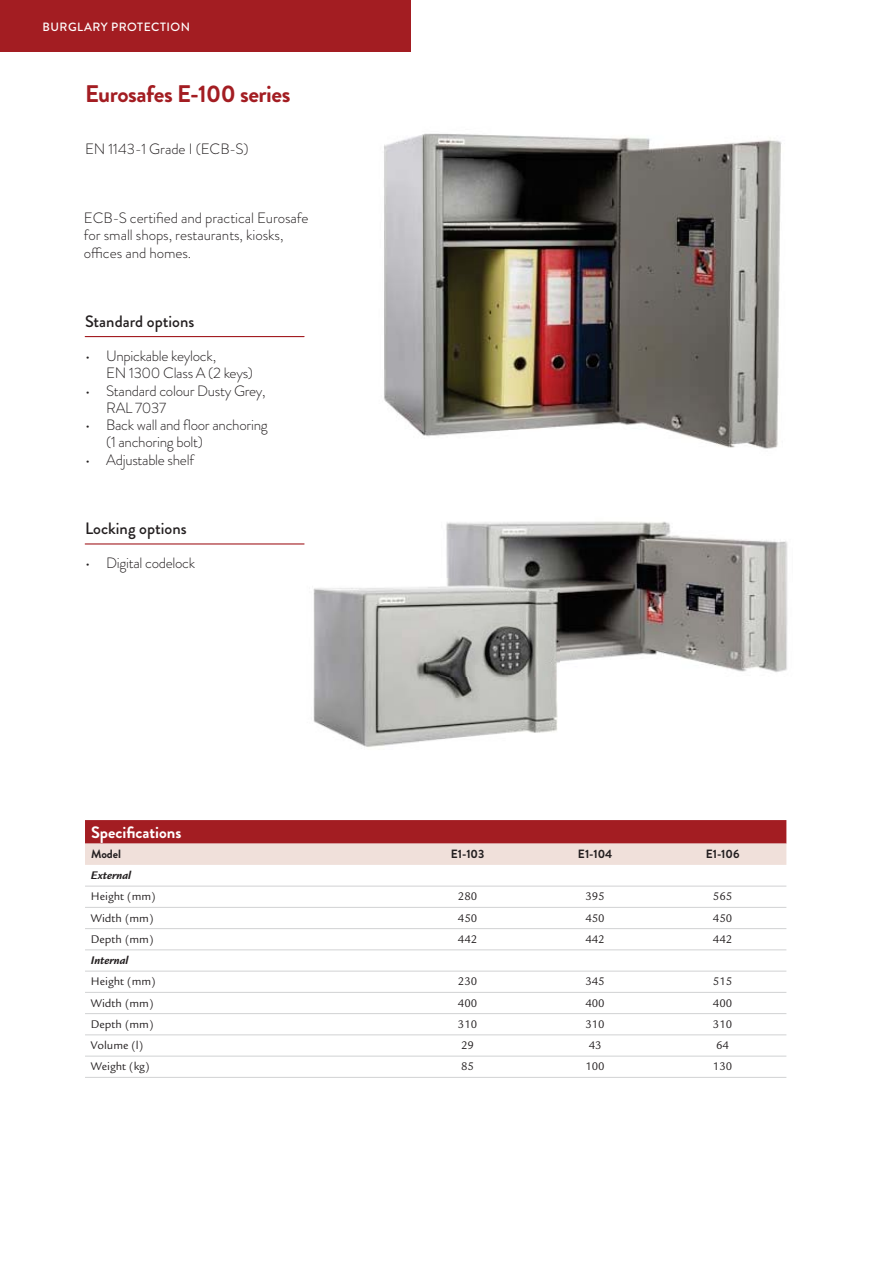
<style>
.page{position:relative;width:893px;height:1263px;background:#fff}
.page>*{position:absolute;margin:0;border:0;box-sizing:border-box;transform-origin:0 0}
.t1{font:700 24px "Brandon Grotesque";letter-spacing:-.02em;color:#a31d22}
.t2{font:500 16.5px "Brandon Grotesque";color:#231f20}
.t3{font:700 16.5px "Brandon Grotesque";color:#fff}
.t4{font:300 15px/17.2px "Brandon Grotesque";letter-spacing:-.02em;color:#231f20}
.t5{font:12px "Legacy Sans Std";color:#231f20}
.t6{font:700 12px "Brandon Grotesque";color:#231f20}
.t7{font:500 12px "Brandon Grotesque";letter-spacing:.04em;color:#fff}
.t8{font:italic 700 12px "Legacy Sans Std";color:#231f20}
</style>
<div class="page">
<img style="left:384px;top:133px;width:398px;height:316px">
<img style="left:446px;top:521px;width:342px;height:151px">
<img style="left:313px;top:586px;width:245px;height:161px">
<img style="left:441px;top:578px;width:118px;height:99px">
<div style="left:0;top:0;width:410px;height:52px;background:#a31d22"></div>
<hr style="left:85px;top:336px;width:219px;height:1px;background:#a31d22">
<hr style="left:85px;top:543px;width:219px;height:2px;background:#a31d22">
<svg style="left:85px;top:820px;width:701px;height:45px;background:#c87b7b"></svg>
<hr style="left:85px;top:886px;width:701px;height:1px;background:#d1d2d3">
<hr style="left:85px;top:907px;width:701px;height:1px;background:#d1d2d3">
<hr style="left:85px;top:928px;width:701px;height:1px;background:#d1d2d3">
<hr style="left:85px;top:950px;width:701px;height:1px;background:#d1d2d3">
<hr style="left:85px;top:971px;width:701px;height:1px;background:#d1d2d3">
<hr style="left:85px;top:992px;width:701px;height:1px;background:#d1d2d3">
<hr style="left:85px;top:1013px;width:701px;height:1px;background:#d1d2d3">
<hr style="left:85px;top:1035px;width:701px;height:1px;background:#d1d2d3">
<hr style="left:85px;top:1056px;width:701px;height:1px;background:#d1d2d3">
<hr style="left:85px;top:1077px;width:701px;height:1px;background:#d1d2d3">
<p class="t7" style="left:43px;top:22px;width:149px">BURGLARY PROTECTION</p>
<h1 class="t1" style="left:85px;top:80px;width:207px">Eurosafes E-100 series</h1>
<p class="t4" style="left:85px;top:142px;width:165px">EN 1143-1 Grade I (ECB-S)</p>
<p class="t4" style="left:84px;top:211px;width:226px">ECB-S certified and practical Eurosafe for small shops, restaurants, kiosks, offices and homes.</p>
<p class="t2" style="left:85px;top:315px;width:111px">Standard options</p>
<p class="t4" style="left:106px;top:349px;width:148px;text-indent:-21px">• Unpickable keylock,<br>EN 1300 Class A (2 keys)</p>
<p class="t4" style="left:106px;top:384px;width:161px;text-indent:-21px">• Standard colour Dusty Grey,<br>RAL 7037</p>
<p class="t4" style="left:106px;top:418px;width:163px;text-indent:-21px">• Back wall and floor anchoring (1 anchoring bolt)</p>
<p class="t4" style="left:85px;top:453px;width:110px">• Adjustable shelf</p>
<p class="t2" style="left:85px;top:522px;width:103px">Locking options</p>
<p class="t4" style="left:85px;top:556px;width:112px">• Digital codelock</p>
<p class="t3" style="left:91px;top:822px;width:92px">Specifications</p>
<p class="t6" style="left:91px;top:847px;width:32px">Model</p>
<p class="t6" style="left:451px;top:847px;width:35px">E1-103</p>
<p class="t6" style="left:578px;top:847px;width:36px">E1-104</p>
<p class="t6" style="left:706px;top:847px;width:35px">E1-106</p>
<p class="t8" style="left:91px;top:868px;width:42px">External</p>
<p class="t5" style="left:91px;top:892px;width:66px">Height (mm)</p>
<p class="t5" style="left:458px;top:892px;width:21px">280</p>
<p class="t5" style="left:585px;top:892px;width:21px">395</p>
<p class="t5" style="left:713px;top:892px;width:21px">565</p>
<p class="t5" style="left:91px;top:913px;width:64px">Width (mm)</p>
<p class="t5" style="left:458px;top:913px;width:21px">450</p>
<p class="t5" style="left:585px;top:913px;width:21px">450</p>
<p class="t5" style="left:713px;top:913px;width:21px">450</p>
<p class="t5" style="left:91px;top:934px;width:64px">Depth (mm)</p>
<p class="t5" style="left:458px;top:934px;width:21px">442</p>
<p class="t5" style="left:585px;top:934px;width:21px">442</p>
<p class="t5" style="left:713px;top:934px;width:21px">442</p>
<p class="t8" style="left:91px;top:953px;width:39px">Internal</p>
<p class="t5" style="left:91px;top:977px;width:66px">Height (mm)</p>
<p class="t5" style="left:458px;top:977px;width:21px">230</p>
<p class="t5" style="left:585px;top:977px;width:21px">345</p>
<p class="t5" style="left:713px;top:977px;width:21px">515</p>
<p class="t5" style="left:91px;top:998px;width:64px">Width (mm)</p>
<p class="t5" style="left:458px;top:998px;width:21px">400</p>
<p class="t5" style="left:585px;top:998px;width:21px">400</p>
<p class="t5" style="left:713px;top:998px;width:21px">400</p>
<p class="t5" style="left:91px;top:1019px;width:64px">Depth (mm)</p>
<p class="t5" style="left:458px;top:1019px;width:21px">310</p>
<p class="t5" style="left:585px;top:1019px;width:21px">310</p>
<p class="t5" style="left:713px;top:1019px;width:21px">310</p>
<p class="t5" style="left:91px;top:1041px;width:54px">Volume (l)</p>
<p class="t5" style="left:461px;top:1041px;width:14px">29</p>
<p class="t5" style="left:589px;top:1041px;width:14px">43</p>
<p class="t5" style="left:716px;top:1041px;width:14px">64</p>
<p class="t5" style="left:91px;top:1062px;width:60px">Weight (kg)</p>
<p class="t5" style="left:461px;top:1062px;width:14px">85</p>
<p class="t5" style="left:585px;top:1062px;width:21px">100</p>
<p class="t5" style="left:713px;top:1062px;width:21px">130</p>
</div>
